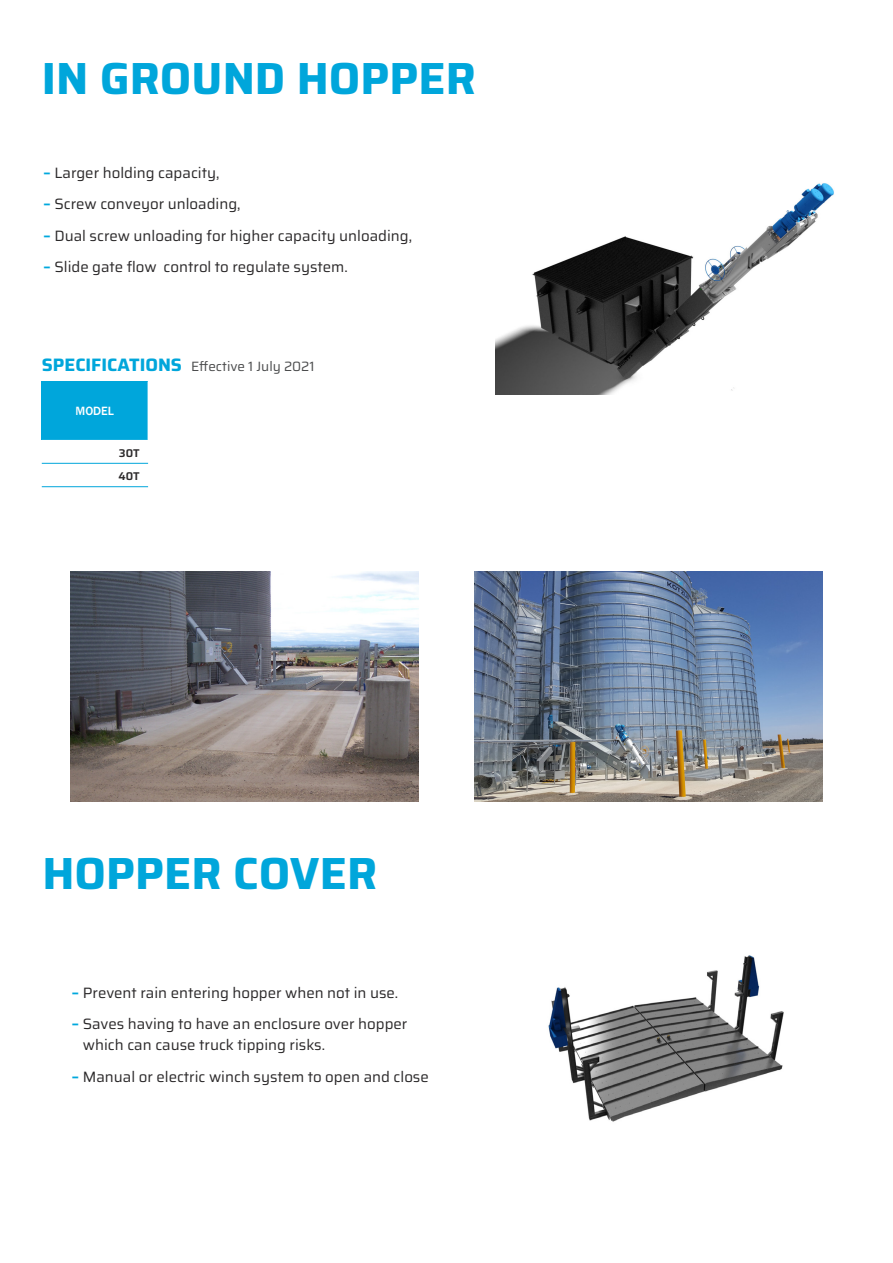
<style>
.page{position:relative;width:893px;height:1263px;background:#fff}
.page>*{position:absolute;margin:0;border:0;box-sizing:border-box;transform-origin:0 0}
.Heading_-_Large{font:700 45px "Saira";color:#00a6db}
.t1{font:15px/21px "Saira";color:#2b292a}
.Heading_-_Standard{font:13.5px "Saira";color:#4b4c4d}
.TABLE_-_top_row{font:500 12.3px "Franklin Gothic";color:#fff}
.TABLE_-_Model{font:600 11.25px "Saira";color:#2b292a}
.s1{font-weight:700;color:#00a8dd}
.s2{font-weight:700;font-size:18px;color:#00a6db}
</style>
<div class="page">
<div style="left:42px;top:381px;width:106px;height:59px;background:#00a6db"></div>
<svg style="left:42px;top:462px;width:106px;height:1px"></svg>
<hr style="left:42px;top:463px;width:106px;height:1px;background:#00a6db">
<hr style="left:42px;top:486px;width:106px;height:1px;background:#00a6db">
<img style="left:474px;top:572px;width:349px;height:229px">
<img style="left:70px;top:572px;width:349px;height:229px">
<img style="left:548px;top:955px;width:236px;height:167px">
<img style="left:495px;top:183px;width:339px;height:211px">
<p class="Heading_-_Large" style="left:42px;top:41px;width:436px">IN GROUND HOPPER</p>
<p class="t1" style="left:43px;top:161px;width:177px"><span class="s1">–</span> Larger holding capacity,</p>
<p class="t1" style="left:43px;top:193px;width:199px"><span class="s1">–</span> Screw conveyor unloading,</p>
<p class="t1" style="left:43px;top:225px;width:370px"><span class="s1">–</span> Dual screw unloading for higher capacity unloading,</p>
<p class="t1" style="left:43px;top:256px;width:306px"><span class="s1">–</span> Slide gate flow control to regulate system.</p>
<p class="Heading_-_Standard" style="left:42px;top:356px;width:274px"><span class="s2">SPECIFICATIONS</span> Effective 1 July 2021</p>
<p class="TABLE_-_top_row" style="left:75px;top:403px;width:40px">MODEL</p>
<p class="TABLE_-_Model" style="left:119px;top:444px;width:22px">30T</p>
<p class="TABLE_-_Model" style="left:118px;top:467px;width:23px">40T</p>
<p class="Heading_-_Large" style="left:43px;top:836px;width:336px">HOPPER COVER</p>
<p class="t1" style="left:72px;top:981px;width:328px"><span class="s1">–</span> Prevent rain entering hopper when not in use.</p>
<p class="t1" style="left:83px;top:1013px;width:326px;text-indent:-11px"><span class="s1">–</span> Saves having to have an enclosure over hopper which can cause truck tipping risks.</p>
<p class="t1" style="left:72px;top:1065px;width:358px"><span class="s1">–</span> Manual or electric winch system to open and close</p>
</div>
